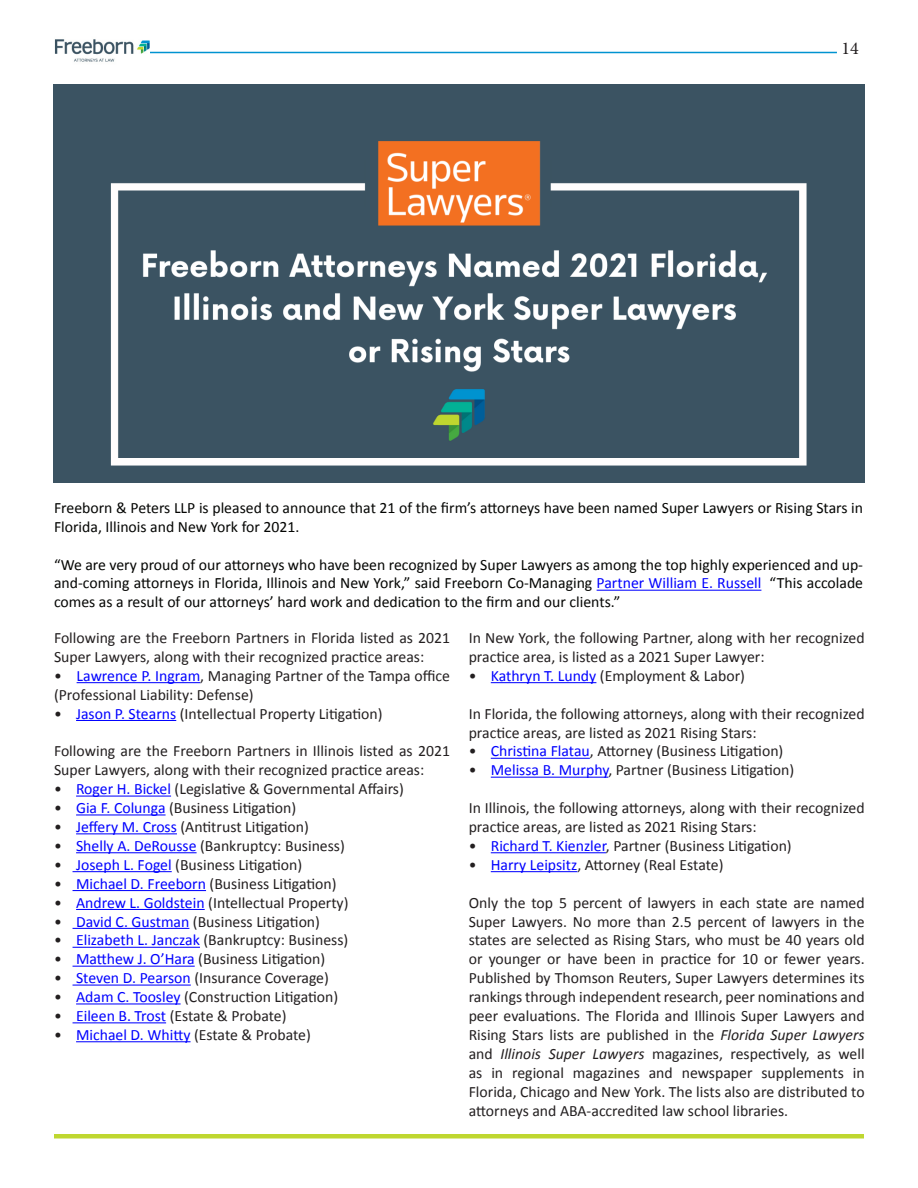
<style>
.page{position:relative;width:918px;height:1188px;background:#fff}
.page>*{position:absolute;margin:0;border:0;box-sizing:border-box;transform-origin:0 0}
.t1{font:18px "Minion Pro";color:#231f20}
.t2{font:15.75px/18.9px "Calibri";color:#231f20}
.t3{font:15.75px/18.9px "Calibri";color:#040503}
.s1{color:#00f}
.s2{color:#fff}
.s3{font-style:italic}
</style>
<div class="page">
<hr style="left:54px;top:52px;width:783px;height:1px;background:#0093d0">
<img style="left:54px;top:39px;width:95px;height:23px">
<hr style="left:597px;top:590px;width:164px;height:1px;background:#00f">
<hr style="left:77px;top:682px;width:123px;height:1px;background:#00f">
<hr style="left:76px;top:720px;width:100px;height:1px;background:#00f">
<hr style="left:76px;top:796px;width:95px;height:1px;background:#00f">
<hr style="left:76px;top:814px;width:90px;height:1px;background:#00f">
<hr style="left:76px;top:833px;width:101px;height:1px;background:#00f">
<hr style="left:76px;top:852px;width:121px;height:1px;background:#00f">
<hr style="left:73px;top:871px;width:99px;height:1px;background:#00f">
<hr style="left:73px;top:890px;width:133px;height:1px;background:#00f">
<hr style="left:76px;top:909px;width:129px;height:1px;background:#00f">
<hr style="left:73px;top:928px;width:116px;height:1px;background:#00f">
<hr style="left:73px;top:947px;width:127px;height:1px;background:#00f">
<hr style="left:73px;top:966px;width:122px;height:1px;background:#00f">
<hr style="left:73px;top:985px;width:118px;height:1px;background:#00f">
<hr style="left:76px;top:1003px;width:105px;height:1px;background:#00f">
<hr style="left:73px;top:1022px;width:93px;height:1px;background:#00f">
<hr style="left:76px;top:1041px;width:115px;height:1px;background:#00f">
<hr style="left:491px;top:682px;width:105px;height:1px;background:#00f">
<hr style="left:491px;top:758px;width:99px;height:1px;background:#00f">
<hr style="left:491px;top:777px;width:117px;height:1px;background:#00f">
<hr style="left:491px;top:852px;width:115px;height:1px;background:#00f">
<hr style="left:491px;top:871px;width:86px;height:1px;background:#00f">
<hr style="left:54px;top:1134px;width:810px;height:4px;background:#bfd730">
<img style="left:54px;top:85px;width:810px;height:397px">
<p class="t1" style="left:841px;top:36px;width:19px">14</p>
<p class="t3" style="left:54px;top:498px;width:811px">Freeborn &amp; Peters LLP is pleased to announce that 21 of the firm’s attorneys have been named Super Lawyers or Rising Stars in<br>Florida, Illinois and New York for 2021.</p>
<p class="t3" style="left:54px;top:555px;width:811px;text-align:justify">“We are very proud of our attorneys who have been recognized by Super Lawyers as among the top highly experienced and up&shy;and-coming attorneys in Florida, Illinois and New York,” said Freeborn Co-Managing <span class="s1">Partner William E. Russell</span><span class="s2">.</span> “This accolade comes as a result of our attorneys’ hard work and dedication to the firm and our clients.”</p>
<p class="t2" style="left:54px;top:628px;width:398px">Following are the Freeborn Partners in Florida listed as 2021<br>Super Lawyers, along with their recognized practice areas:</p>
<p class="t2" style="left:54px;top:666px;width:398px">• <span class="s1">Lawrence P. Ingram</span>, Managing Partner of the Tampa office (Professional Liability: Defense)</p>
<p class="t2" style="left:54px;top:704px;width:330px">• <span class="s1">Jason P. Stearns</span> (Intellectual Property Litigation)</p>
<p class="t2" style="left:54px;top:742px;width:398px">Following are the Freeborn Partners in Illinois listed as 2021<br>Super Lawyers, along with their recognized practice areas:</p>
<p class="t2" style="left:54px;top:780px;width:351px">• <span class="s1">Roger H. Bickel</span> (Legislative &amp; Governmental Affairs)</p>
<p class="t2" style="left:54px;top:799px;width:244px">• <span class="s1">Gia F. Colunga</span> (Business Litigation)</p>
<p class="t2" style="left:54px;top:817px;width:256px">• <span class="s1">Jeffery M. Cross</span> (Antitrust Litigation)</p>
<p class="t2" style="left:54px;top:836px;width:292px">• <span class="s1">Shelly A. DeRousse</span> (Bankruptcy: Business)</p>
<p class="t2" style="left:54px;top:855px;width:250px">• <span class="s1">Joseph L. Fogel</span> (Business Litigation)</p>
<p class="t2" style="left:54px;top:874px;width:284px">• <span class="s1">Michael D. Freeborn</span> (Business Litigation)</p>
<p class="t2" style="left:54px;top:893px;width:296px">• <span class="s1">Andrew L. Goldstein</span> (Intellectual Property)</p>
<p class="t2" style="left:54px;top:912px;width:268px">• <span class="s1">David C. Gustman</span> (Business Litigation)</p>
<p class="t2" style="left:54px;top:931px;width:296px">• <span class="s1">Elizabeth L. Janczak</span> (Bankruptcy: Business)</p>
<p class="t2" style="left:54px;top:950px;width:273px">• <span class="s1">Matthew J. O’Hara</span> (Business Litigation)</p>
<p class="t2" style="left:54px;top:969px;width:276px">• <span class="s1">Steven D. Pearson</span> (Insurance Coverage)</p>
<p class="t2" style="left:54px;top:988px;width:286px">• <span class="s1">Adam C. Toosley</span> (Construction Litigation)</p>
<p class="t2" style="left:54px;top:1006px;width:234px">• <span class="s1">Eileen B. Trost</span> (Estate &amp; Probate)</p>
<p class="t2" style="left:54px;top:1025px;width:258px">• <span class="s1">Michael D. Whitty</span> (Estate &amp; Probate)</p>
<p class="t2" style="left:469px;top:628px;width:398px">In New York, the following Partner, along with her recognized practice area, is listed as a 2021 Super Lawyer:</p>
<p class="t2" style="left:469px;top:666px;width:278px">• <span class="s1">Kathryn T. Lundy</span> (Employment &amp; Labor)</p>
<p class="t2" style="left:469px;top:704px;width:398px">In Florida, the following attorneys, along with their recognized practice areas, are listed as 2021 Rising Stars:</p>
<p class="t2" style="left:469px;top:742px;width:316px">• <span class="s1">Christina Flatau</span>, Attorney (Business Litigation)</p>
<p class="t2" style="left:469px;top:761px;width:327px">• <span class="s1">Melissa B. Murphy</span>, Partner (Business Litigation)</p>
<p class="t2" style="left:469px;top:799px;width:398px">In Illinois, the following attorneys, along with their recognized practice areas, are listed as 2021 Rising Stars:</p>
<p class="t2" style="left:469px;top:836px;width:325px">• <span class="s1">Richard T. Kienzler</span>, Partner (Business Litigation)</p>
<p class="t2" style="left:469px;top:855px;width:256px">• <span class="s1">Harry Leipsitz</span>, Attorney (Real Estate)</p>
<p class="t2" style="left:469px;top:893px;width:398px;text-align:justify">Only the top 5 percent of lawyers in each state are named Super Lawyers. No more than 2.5 percent of lawyers in the states are selected as Rising Stars, who must be 40 years old or younger or have been in practice for 10 or fewer years.<br>Published by Thomson Reuters, Super Lawyers determines its rankings through independent research, peer nominations and peer evaluations. The Florida and Illinois Super Lawyers and Rising Stars lists are published in the <span class="s3">Florida Super Lawyers </span>and <span class="s3">Illinois Super Lawyers</span> magazines, respectively, as well as in regional magazines and newspaper supplements in Florida, Chicago and New York. The lists also are distributed to attorneys and ABA-accredited law school libraries.</p>
</div>
